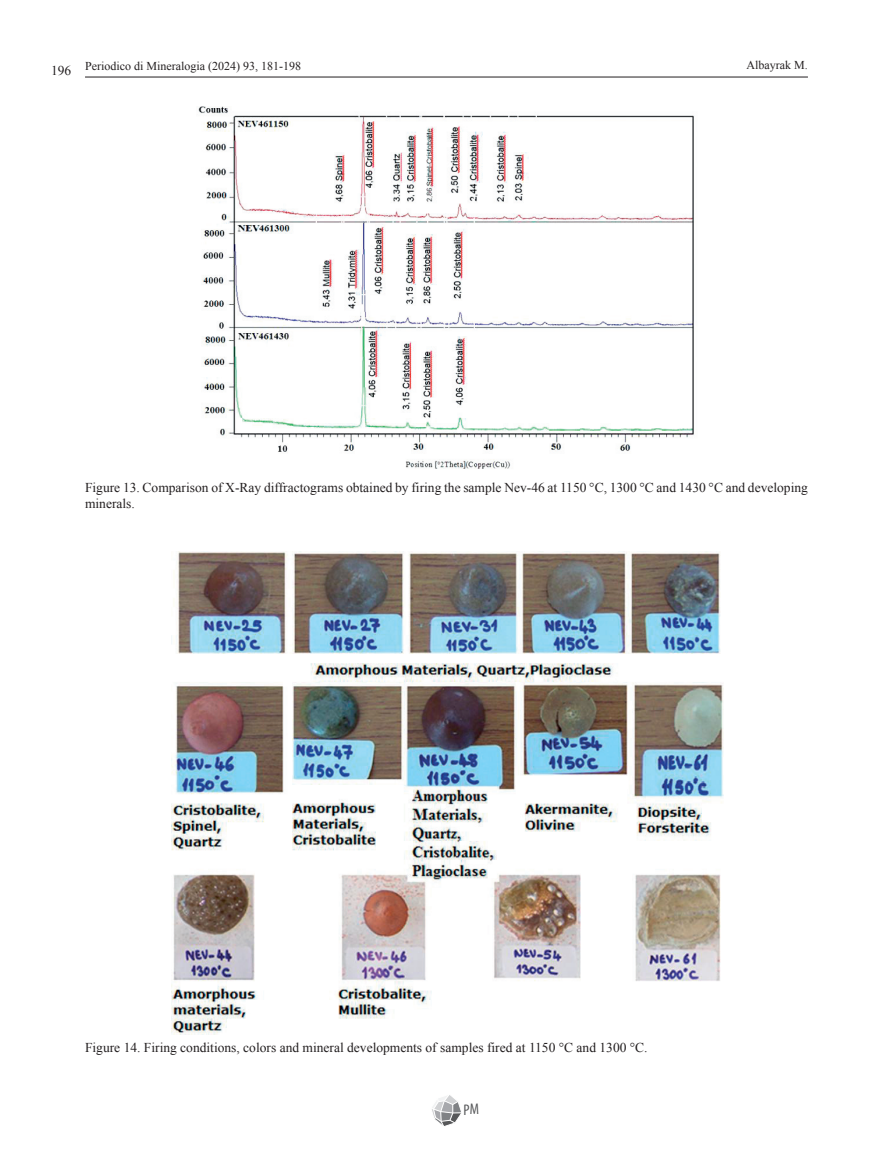
<style>
.page{position:relative;width:893px;height:1170px;background:#fff}
.page>*{position:absolute;margin:0;border:0;box-sizing:border-box;transform-origin:0 0}
.t1{font:condensed 15.45px "Myriad Pro";color:#57585a}
.Didascalie{font:13.5px/16.2px "Times New Roman";color:#231f20}
.t2{font:12px "Times New Roman";color:#231f20}
</style>
<div class="page">
<hr style="left:85px;top:77px;width:723px;height:1px;background:#231f20">
<svg style="left:432px;top:1095px;width:29px;height:31px"></svg>
<img style="left:198px;top:106px;width:496px;height:363px">
<img style="left:171px;top:552px;width:553px;height:481px">
<p class="Didascalie" style="left:51px;top:62px;width:22px">196</p>
<p class="t2" style="left:85px;top:57px;width:217px">Periodico di Mineralogia (2024) 93, 181-198</p>
<p class="t2" style="left:747px;top:57px;width:63px">Albayrak M.</p>
<p class="Didascalie" style="left:85px;top:479px;width:724px">Figure 13. Comparison of X-Ray diffractograms obtained by firing the sample Nev-46 at 1150 °C, 1300 °C and 1430 °C and developing minerals.</p>
<p class="Didascalie" style="left:85px;top:1039px;width:564px">Figure 14. Firing conditions, colors and mineral developments of samples fired at 1150 °C and 1300 °C.</p>
<p class="t1" style="left:463px;top:1099px;width:17px">PM</p>
</div>
